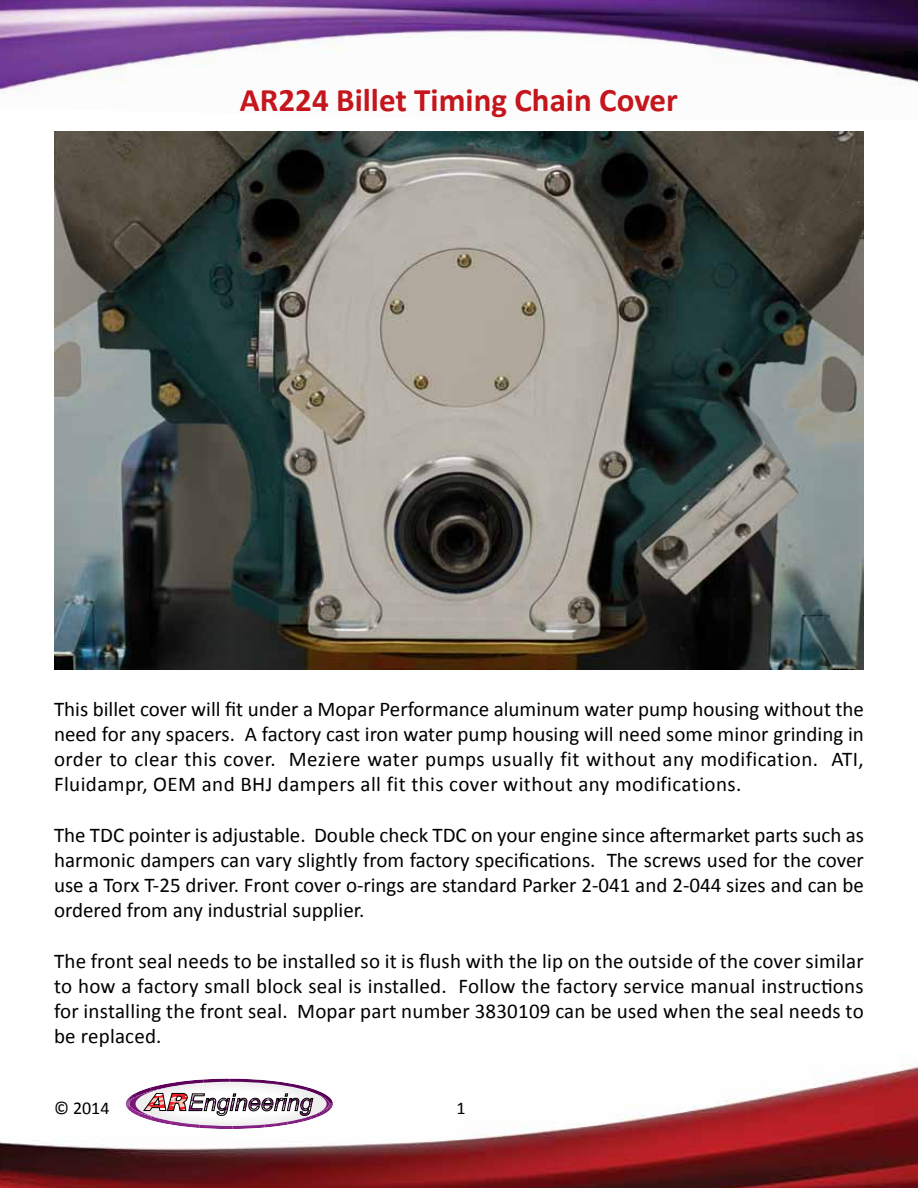
<style>
.page{position:relative;width:918px;height:1188px;background:#fff}
.page>*{position:absolute;margin:0;border:0;box-sizing:border-box;transform-origin:0 0}
.t1{font:700 33px "Calibri";color:#c4161c}
.t2{font:21px/25.2px "Calibri";letter-spacing:.01em;color:#000;text-align:justify}
.t3{font:18px "Calibri";color:#000}
</style>
<div class="page">
<img style="left:0;top:0;width:918px;height:95px">
<img style="left:0;top:1062px;width:918px;height:126px">
<svg style="left:126px;top:1079px;width:207px;height:50px"></svg>
<img style="left:54px;top:131px;width:809px;height:538px">
<h1 class="t1" style="left:240px;top:79px;width:439px">AR224 Billet Timing Chain Cover</h1>
<p class="t2" style="left:54px;top:696px;width:812px">This billet cover will fit under a Mopar Performance aluminum water pump housing without the need for any spacers. A factory cast iron water pump housing will need some minor grinding in order to clear this cover. Meziere water pumps usually fit without any modification. ATI, Fluidampr, OEM and BHJ dampers all fit this cover without any modifications.</p>
<p class="t2" style="left:54px;top:822px;width:811px">The TDC pointer is adjustable. Double check TDC on your engine since aftermarket parts such as harmonic dampers can vary slightly from factory specifications. The screws used for the cover use a Torx T-25 driver. Front cover o-rings are standard Parker 2-041 and 2-044 sizes and can be ordered from any industrial supplier.</p>
<p class="t2" style="left:54px;top:948px;width:811px">The front seal needs to be installed so it is flush with the lip on the outside of the cover similar to how a factory small block seal is installed. Follow the factory service manual instructions for installing the front seal. Mopar part number 3830109 can be used when the seal needs to be replaced.</p>
<p class="t3" style="left:54px;top:1097px;width:57px">© 2014</p>
<p class="t3" style="left:456px;top:1097px;width:11px">1</p>
</div>
